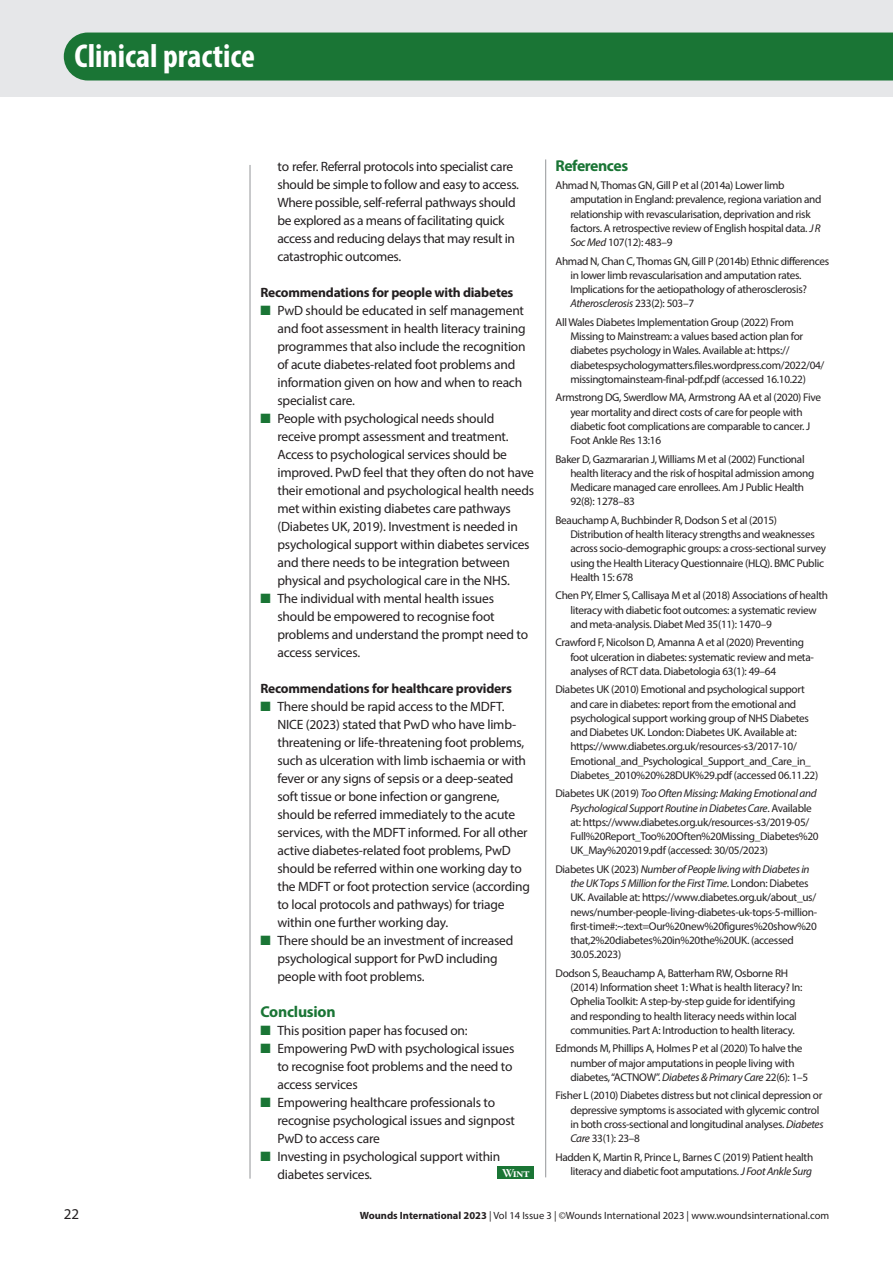
<style>
.page{position:relative;width:893px;height:1263px;background:#fff}
.page>*{position:absolute;margin:0;border:0;box-sizing:border-box;transform-origin:0 0}
.t1{font:700 condensed 33.15px "Myriad Pro";color:#fff}
.A-HEAD_CROSS_HEAD{font:700 15.75px "Myriad Pro";letter-spacing:-.03em;color:#1a7535}
.BODY_INDENT{font:15px "Myriad Pro";color:#231f20}
.t2{font:13.5px/18px "Myriad Pro";letter-spacing:-.015em;color:#231f20}
.BODY_INDENT-2{font:700 13.5px "Myriad Pro";letter-spacing:-.015em;color:#231f20}
.t3{font:12px "Warnock Pro Bold Subh";color:#fff}
.REFERENCES{font:11.25px/14.2px "Myriad Pro";letter-spacing:-.03em;color:#231f20}
.BODY_INDENT-3{font:10.5px "Myriad Pro";color:#231f20}
.s1{color:#1a7535}
.s2{font-style:italic}
.s3{font-weight:700}
</style>
<div class="page">
<div style="left:0;top:0;width:893px;height:97px;background:#e6e7e9"></div>
<div style="left:64px;top:33px;width:829px;height:48px;background:#1a7535"></div>
<hr style="left:545px;top:159px;width:1px;height:1018px;background:#939598">
<hr style="left:250px;top:165px;width:1px;height:1014px;background:#939598">
<div style="left:498px;top:1166px;width:36px;height:13px;background:#1a7535"></div>
<p class="t1" style="left:74px;top:35px;width:182px">Clinical practice</p>
<p class="t2" style="left:277px;top:157px;width:243px">to refer. Referral protocols into specialist care should be simple to follow and easy to access.<br>Where possible, self-referral pathways should be explored as a means of facilitating quick access and reducing delays that may result in catastrophic outcomes.</p>
<p class="BODY_INDENT-2" style="left:260px;top:283px;width:255px">Recommendations for people with diabetes</p>
<p class="t2" style="left:277px;top:301px;width:250px;text-indent:-17px"><span class="s1">■</span> PwD should be educated in self management and foot assessment in health literacy training programmes that also include the recognition of acute diabetes-related foot problems and information given on how and when to reach specialist care.</p>
<p class="t2" style="left:277px;top:409px;width:258px;text-indent:-17px"><span class="s1">■</span> People with psychological needs should receive prompt assessment and treatment.<br>Access to psychological services should be improved. PwD feel that they often do not have their emotional and psychological health needs met within existing diabetes care pathways (Diabetes UK, 2019). Investment is needed in psychological support within diabetes services and there needs to be integration between physical and psychological care in the NHS.</p>
<p class="t2" style="left:277px;top:589px;width:252px;text-indent:-17px"><span class="s1">■</span> The individual with mental health issues should be empowered to recognise foot problems and understand the prompt need to access services.</p>
<p class="BODY_INDENT-2" style="left:260px;top:679px;width:253px">Recommendations for healthcare providers</p>
<p class="t2" style="left:277px;top:697px;width:254px;text-indent:-17px"><span class="s1">■</span> There should be rapid access to the MDFT.<br>NICE (2023) stated that PwD who have limb&shy;threatening or life-threatening foot problems, such as ulceration with limb ischaemia or with fever or any signs of sepsis or a deep-seated soft tissue or bone infection or gangrene, should be referred immediately to the acute services, with the MDFT informed. For all other active diabetes-related foot problems, PwD should be referred within one working day to the MDFT or foot protection service (according to local protocols and pathways) for triage within one further working day.</p>
<p class="t2" style="left:277px;top:931px;width:237px;text-indent:-17px"><span class="s1">■</span> There should be an investment of increased psychological support for PwD including people with foot problems.</p>
<p class="A-HEAD_CROSS_HEAD" style="left:260px;top:1001px;width:77px">Conclusion</p>
<p class="t2" style="left:260px;top:1021px;width:209px"><span class="s1">■</span> This position paper has focused on:</p>
<p class="t2" style="left:277px;top:1039px;width:238px;text-indent:-17px"><span class="s1">■</span> Empowering PwD with psychological issues to recognise foot problems and the need to access services</p>
<p class="t2" style="left:277px;top:1093px;width:239px;text-indent:-17px"><span class="s1">■</span> Empowering healthcare professionals to recognise psychological issues and signpost<br>PwD to access care</p>
<p class="t2" style="left:277px;top:1147px;width:224px;text-indent:-17px"><span class="s1">■</span> Investing in psychological support within diabetes services.</p>
<p class="t3" style="left:502px;top:1165px;width:29px">Wint</p>
<p class="A-HEAD_CROSS_HEAD" style="left:555px;top:155px;width:74px">References</p>
<p class="REFERENCES" style="left:570px;top:178px;width:253px;text-indent:-15px">Ahmad N, Thomas GN, Gill P et al (2014a) Lower limb amputation in England: prevalence, regiona variation and relationship with revascularisation, deprivation and risk factors. A retrospective review of English hospital data. <span class="s2">J R Soc Med</span> 107(12): 483–9</p>
<p class="REFERENCES" style="left:570px;top:253px;width:260px;text-indent:-15px">Ahmad N, Chan C, Thomas GN, Gill P (2014b) Ethnic differences in lower limb revascularisation and amputation rates.<br>Implications for the aetiopathology of atherosclerosis?<br><span class="s2">Atherosclerosis</span> 233(2): 503–7</p>
<p class="REFERENCES" style="left:570px;top:315px;width:256px;text-indent:-15px">All Wales Diabetes Implementation Group (2022) From Missing to Mainstream: a values based action plan for diabetes psychology in Wales. Available at: https:// diabetespsychologymatters.files.wordpress.com/2022/04/ missingtomainsteam-final-pdf.pdf (accessed 16.10.22)</p>
<p class="REFERENCES" style="left:570px;top:390px;width:252px;text-indent:-15px">Armstrong DG, Swerdlow MA, Armstrong AA et al (2020) Five year mortality and direct costs of care for people with diabetic foot complications are comparable to cancer. J Foot Ankle Res 13:16</p>
<p class="REFERENCES" style="left:570px;top:451px;width:245px;text-indent:-15px">Baker D, Gazmararian J, Williams M et al (2002) Functional health literacy and the risk of hospital admission among Medicare managed care enrollees. Am J Public Health 92(8): 1278–83</p>
<p class="REFERENCES" style="left:570px;top:513px;width:257px;text-indent:-15px">Beauchamp A, Buchbinder R, Dodson S et al (2015)<br>Distribution of health literacy strengths and weaknesses across socio-demographic groups: a cross-sectional survey using the Health Literacy Questionnaire (HLQ). BMC Public Health 15: 678</p>
<p class="REFERENCES" style="left:570px;top:588px;width:259px;text-indent:-15px">Chen PY, Elmer S, Callisaya M et al (2018) Associations of health literacy with diabetic foot outcomes: a systematic review and meta-analysis. Diabet Med 35(11): 1470–9</p>
<p class="REFERENCES" style="left:570px;top:635px;width:245px;text-indent:-15px">Crawford F, Nicolson D, Amanna A et al (2020) Preventing foot ulceration in diabetes: systematic review and meta&shy;analyses of RCT data. Diabetologia 63(1): 49–64</p>
<p class="REFERENCES" style="left:570px;top:682px;width:249px;text-indent:-15px">Diabetes UK (2010) Emotional and psychological support and care in diabetes: report from the emotional and psychological support working group of NHS Diabetes and Diabetes UK. London: Diabetes UK. Available at: https://www.diabetes.org.uk/resources-s3/2017-10/ Emotional_and_Psychological_Support_and_Care_in_ Diabetes_2010%20%28DUK%29.pdf (accessed 06.11.22)</p>
<p class="REFERENCES" style="left:570px;top:786px;width:250px;text-indent:-15px">Diabetes UK (2019) <span class="s2">Too Often Missing: Making Emotional and Psychological Support Routine in Diabetes Care</span>. Available at: https://www.diabetes.org.uk/resources-s3/2019-05/ Full%20Report_Too%20Often%20Missing_Diabetes%20<br>UK_May%202019.pdf (accessed: 30/05/2023)</p>
<p class="REFERENCES" style="left:570px;top:862px;width:248px;text-indent:-15px">Diabetes UK (2023) <span class="s2">Number of People living with Diabetes in the UK Tops 5 Million for the First Time</span>. London: Diabetes UK. Available at: https://www.diabetes.org.uk/about_us/ news/number-people-living-diabetes-uk-tops-5-million&shy;first-time#:~:text=Our%20new%20figures%20show%20 that,2%20diabetes%20in%20the%20UK. (accessed 30.05.2023)</p>
<p class="REFERENCES" style="left:570px;top:966px;width:234px;text-indent:-15px">Dodson S, Beauchamp A, Batterham RW, Osborne RH (2014) Information sheet 1: What is health literacy? In:<br>Ophelia Toolkit: A step-by-step guide for identifying and responding to health literacy needs within local communities. Part A: Introduction to health literacy.</p>
<p class="REFERENCES" style="left:570px;top:1041px;width:239px;text-indent:-15px">Edmonds M, Phillips A, Holmes P et al (2020) To halve the number of major amputations in people living with diabetes, “ACTNOW”. <span class="s2">Diabetes &amp; Primary Care</span> 22(6): 1–5</p>
<p class="REFERENCES" style="left:570px;top:1088px;width:255px;text-indent:-15px">Fisher L (2010) Diabetes distress but not clinical depression or depressive symptoms is associated with glycemic control in both cross-sectional and longitudinal analyses. <span class="s2">Diabetes Care</span> 33(1): 23–8</p>
<p class="REFERENCES" style="left:555px;top:1149px;width:259px;text-align:right">Hadden K, Martin R, Prince L, Barnes C (2019) Patient health literacy and diabetic foot amputations. <span class="s2">J Foot Ankle Surg</span></p>
<p class="BODY_INDENT" style="left:64px;top:1204px;width:17px">22</p>
<p class="BODY_INDENT-3" style="left:360px;top:1208px;width:471px"><span class="s3">Wounds International 2023</span> | Vol 14 Issue 3 | ©Wounds International 2023 | www.woundsinternational.com</p>
</div>
